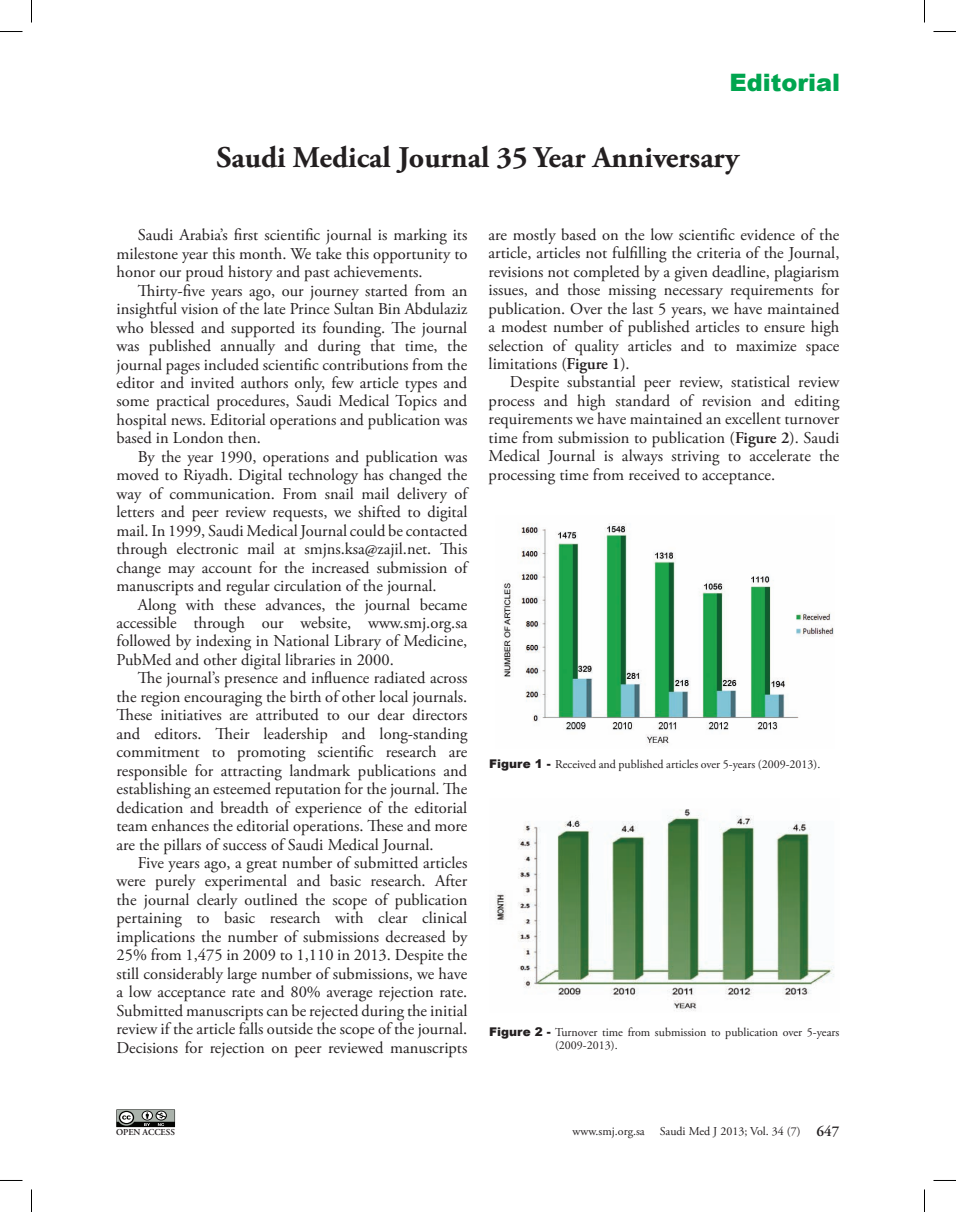
<style>
.page{position:relative;width:956px;height:1212px;background:#fff}
.page>*{position:absolute;margin:0;border:0;box-sizing:border-box;transform-origin:0 0}
.t1{font:700 30px "Adobe Garamond Pro";color:#231f20}
.t2{font:900 24px "Arial";color:#00a54f}
.t3{font:16.5px/18.5px "Adobe Garamond Pro";color:#231f20;text-align:justify}
.t4{font:600 15px "Adobe Garamond Pro";color:#231f20}
.t5{font:12px/13.5px "Adobe Garamond Pro";color:#231f20}
.t6{font:600 9px "Adobe Garamond Pro";color:#231f20}
.s1{font-weight:600}
.s2{font-family:"Arial";font-weight:900}
</style>
<div class="page">
<svg style="left:116px;top:1109px;width:60px;height:19px"></svg>
<img style="left:495px;top:809px;width:339px;height:202px">
<img style="left:503px;top:523px;width:331px;height:222px">
<svg style="left:0;top:31px;width:22px;height:1px"></svg>
<svg style="left:933px;top:31px;width:23px;height:1px"></svg>
<svg style="left:31px;top:0;width:1px;height:22px"></svg>
<svg style="left:31px;top:1189px;width:1px;height:22px"></svg>
<svg style="left:924px;top:0;width:1px;height:22px"></svg>
<svg style="left:924px;top:1189px;width:1px;height:22px"></svg>
<h2 class="t2" style="left:730px;top:65px;width:112px">Editorial</h2>
<h1 class="t1" style="left:217px;top:140px;width:524px">Saudi Medical Journal 35 Year Anniversary</h1>
<p class="t3" style="left:117px;top:226px;width:352px;text-indent:21px">Saudi Arabia’s first scientific journal is marking its milestone year this month. We take this opportunity to honor our proud history and past achievements.</p>
<p class="t3" style="left:117px;top:282px;width:352px;text-indent:21px">Thirty-five years ago, our journey started from an insightful vision of the late Prince Sultan Bin Abdulaziz who blessed and supported its founding. The journal was published annually and during that time, the journal pages included scientific contributions from the editor and invited authors only, few article types and some practical procedures, Saudi Medical Topics and hospital news. Editorial operations and publication was based in London then.</p>
<p class="t3" style="left:117px;top:448px;width:352px;text-indent:21px">By the year 1990, operations and publication was moved to Riyadh. Digital technology has changed the way of communication. From snail mail delivery of letters and peer review requests, we shifted to digital mail. In 1999, Saudi Medical Journal could be contacted through electronic mail at smjns.ksa@zajil.net. This change may account for the increased submission of manuscripts and regular circulation of the journal.</p>
<p class="t3" style="left:117px;top:595px;width:352px;text-indent:21px">Along with these advances, the journal became accessible through our website, www.smj.org.sa followed by indexing in National Library of Medicine, PubMed and other digital libraries in 2000.</p>
<p class="t3" style="left:117px;top:669px;width:352px;text-indent:21px">The journal’s presence and influence radiated across the region encouraging the birth of other local journals.<br>These initiatives are attributed to our dear directors and editors. Their leadership and long-standing commitment to promoting scientific research are responsible for attracting landmark publications and establishing an esteemed reputation for the journal. The dedication and breadth of experience of the editorial team enhances the editorial operations. These and more are the pillars of success of Saudi Medical Journal.</p>
<p class="t3" style="left:117px;top:853px;width:352px;text-indent:21px">Five years ago, a great number of submitted articles were purely experimental and basic research. After the journal clearly outlined the scope of publication pertaining to basic research with clear clinical implications the number of submissions decreased by 25% from 1,475 in 2009 to 1,110 in 2013. Despite the still considerably large number of submissions, we have a low acceptance rate and 80% average rejection rate.<br>Submitted manuscripts can be rejected during the initial review if the article falls outside the scope of the journal.<br>Decisions for rejection on peer reviewed manuscripts</p>
<p class="t3" style="left:489px;top:226px;width:352px">are mostly based on the low scientific evidence of the article, articles not fulfilling the criteria of the Journal, revisions not completed by a given deadline, plagiarism issues, and those missing necessary requirements for publication. Over the last 5 years, we have maintained a modest number of published articles to ensure high selection of quality articles and to maximize space limitations (<span class="s1">Figure 1</span>).</p>
<p class="t3" style="left:489px;top:373px;width:352px;text-indent:21px">Despite substantial peer review, statistical review process and high standard of revision and editing requirements we have maintained an excellent turnover time from submission to publication (<span class="s1">Figure 2</span>). Saudi Medical Journal is always striving to accelerate the processing time from received to acceptance.</p>
<p class="t5" style="left:489px;top:757px;width:333px"><span class="s2">Figure 1 -</span> Received and published articles over 5-years (2009-2013).</p>
<p class="t5" style="left:555px;top:1025px;width:286px;text-indent:-66px"><span class="s2">Figure 2 -</span> Turnover time from submission to publication over 5-years (2009-2013).</p>
<p class="t6" style="left:116px;top:1126px;width:60px">OPEN ACCESS</p>
<p class="t5" style="left:573px;top:1124px;width:229px">www.smj.org.sa Saudi Med J 2013; Vol. 34 (7)</p>
<p class="t4" style="left:816px;top:1121px;width:24px">647</p>
</div>
